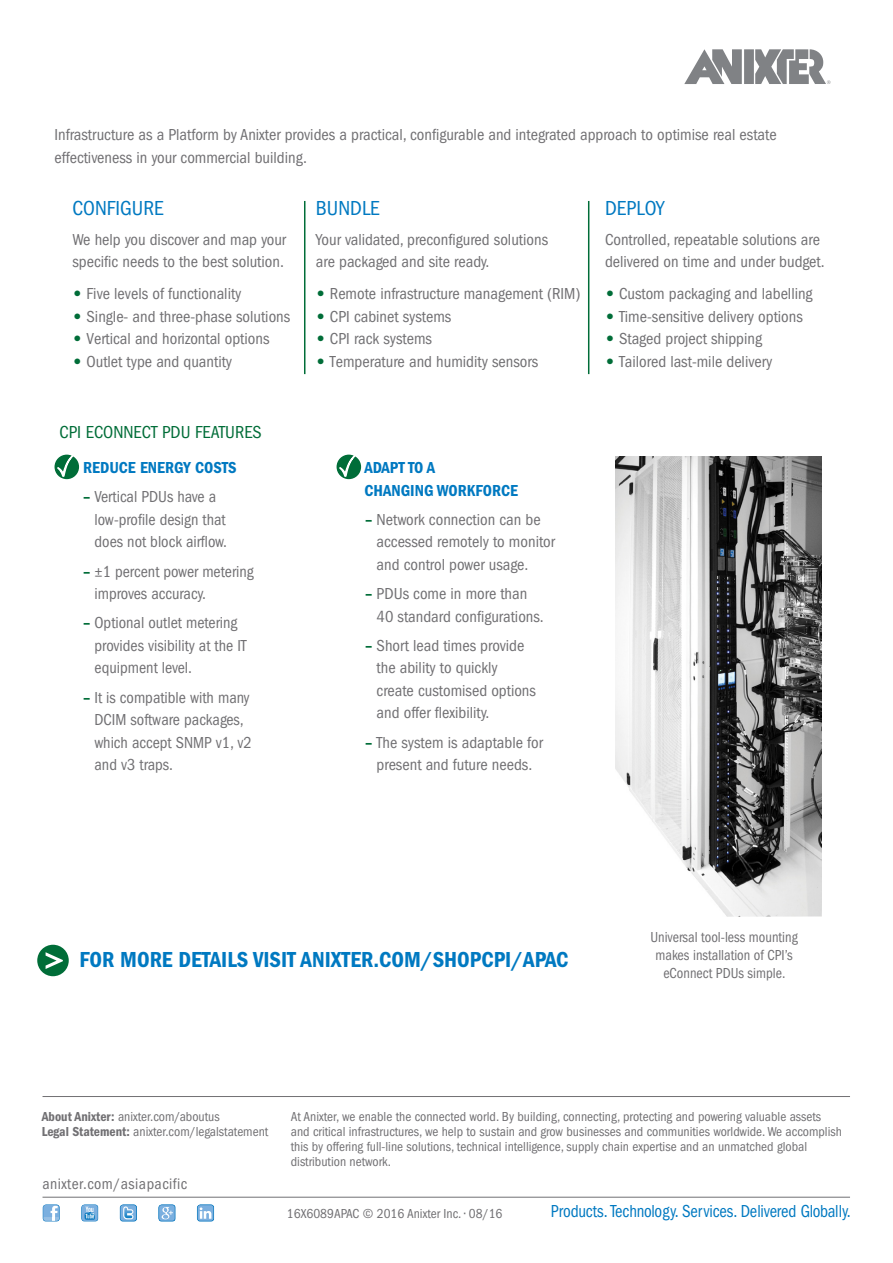
<style>
.page{position:relative;width:893px;height:1263px;background:#fff}
.page>*{position:absolute;margin:0;border:0;box-sizing:border-box;transform-origin:0 0}
.t1{font:22.5px "ITC Franklin Gothic Std Dm Cd";color:#0079c1}
.t2{font:condensed 21px "ITC Franklin Gothic Std";color:#0079c1}
.t3{font:condensed 18px "ITC Franklin Gothic Std";color:#0079c1;scale:.93 1}
.t4{font:condensed 18px "ITC Franklin Gothic Std";color:#006d38}
.t5{font:condensed 16.5px/22.5px "ITC Franklin Gothic Std";color:#717073}
.t6{font:16.5px/22.5px "ITC Franklin Gothic Std Dm Cd";color:#0079c1}
.t7{font:condensed 15.75px "ITC Franklin Gothic Std";letter-spacing:.03em;color:#717073}
.t8{font:condensed 15px/18px "ITC Franklin Gothic Std";color:#717073;text-align:center;scale:.95 1}
.t9{font:condensed 13.5px/15px "ITC Franklin Gothic Std";color:#717073}
.s1{font-family:"ITC Franklin Gothic Std Hvy";font-stretch:normal;color:#006d38}
.s2{font-family:"ITC Franklin Gothic Std Dm Cd";font-stretch:normal;color:#006d38}
.s3{font-family:"ITC Franklin Gothic Std Dm Cd";font-stretch:normal}
</style>
<div class="page">
<div style="left:55px;top:455px;width:23px;height:23px;background:#006d38;border-radius:50%"></div>
<div style="left:55px;top:455px;width:24px;height:24px;border:2px solid #006d38;border-radius:50%"></div>
<svg style="left:56px;top:454px;width:19px;height:24px"></svg>
<div style="left:337px;top:455px;width:23px;height:23px;background:#006d38;border-radius:50%"></div>
<div style="left:337px;top:455px;width:24px;height:24px;border:2px solid #006d38;border-radius:50%"></div>
<svg style="left:339px;top:454px;width:18px;height:24px"></svg>
<hr style="left:304px;top:201px;width:1px;height:173px;background:#006d38">
<hr style="left:588px;top:201px;width:1px;height:173px;background:#006d38">
<div style="left:37px;top:945px;width:32px;height:31px;background:#006d38;border-radius:50%"></div>
<svg style="left:46px;top:952px;width:17px;height:17px"></svg>
<img style="left:616px;top:457px;width:205px;height:459px">
<svg style="left:43px;top:1204px;width:17px;height:17px"></svg>
<svg style="left:120px;top:1204px;width:17px;height:17px"></svg>
<svg style="left:81px;top:1204px;width:17px;height:17px"></svg>
<svg style="left:158px;top:1204px;width:18px;height:17px"></svg>
<svg style="left:197px;top:1204px;width:17px;height:17px"></svg>
<hr style="left:43px;top:1197px;width:807px;height:1px;background:#717073">
<hr style="left:43px;top:1096px;width:807px;height:1px;background:#717073">
<div style="left:744px;top:49px;width:10px;height:35px;background:#808285"></div>
<svg style="left:684px;top:49px;width:58px;height:35px"></svg>
<svg style="left:755px;top:49px;width:75px;height:35px"></svg>
<p class="t5" style="left:55px;top:124px;width:724px">Infrastructure as a Platform by Anixter provides a practical, configurable and integrated approach to optimise real estate effectiveness in your commercial building.</p>
<p class="t2" style="left:73px;top:197px;width:93px">CONFIGURE</p>
<p class="t5" style="left:73px;top:228px;width:215px">We help you discover and map your specific needs to the best solution.</p>
<p class="t5" style="left:73px;top:283px;width:170px"><span class="s1">•</span> Five levels of functionality</p>
<p class="t5" style="left:73px;top:305px;width:219px"><span class="s1">•</span> Single- and three-phase solutions</p>
<p class="t5" style="left:73px;top:328px;width:198px"><span class="s1">•</span> Vertical and horizontal options</p>
<p class="t5" style="left:73px;top:350px;width:161px"><span class="s1">•</span> Outlet type and quantity</p>
<p class="t4" style="left:60px;top:422px;width:204px">CPI ECONNECT PDU FEATURES</p>
<p class="t6" style="left:83px;top:456px;width:155px">REDUCE ENERGY COSTS</p>
<p class="t5" style="left:95px;top:486px;width:134px;text-indent:-12px"><span class="s2">–</span> Vertical PDUs have a low-profile design that does not block airflow.</p>
<p class="t5" style="left:95px;top:560px;width:161px;text-indent:-12px"><span class="s2">–</span> ±1 percent power metering improves accuracy.</p>
<p class="t5" style="left:95px;top:612px;width:154px;text-indent:-12px"><span class="s2">–</span> Optional outlet metering provides visibility at the IT equipment level.</p>
<p class="t5" style="left:95px;top:686px;width:159px;text-indent:-12px"><span class="s2">–</span> It is compatible with many<br>DCIM software packages, which accept SNMP v1, v2 and v3 traps.</p>
<p class="t2" style="left:316px;top:197px;width:66px">BUNDLE</p>
<p class="t5" style="left:316px;top:228px;width:234px">Your validated, preconfigured solutions are packaged and site ready.</p>
<p class="t5" style="left:316px;top:283px;width:266px"><span class="s1">•</span> Remote infrastructure management (RIM)</p>
<p class="t5" style="left:316px;top:305px;width:137px"><span class="s1">•</span> CPI cabinet systems</p>
<p class="t5" style="left:316px;top:328px;width:118px"><span class="s1">•</span> CPI rack systems</p>
<p class="t5" style="left:316px;top:350px;width:224px"><span class="s1">•</span> Temperature and humidity sensors</p>
<p class="t6" style="left:364px;top:456px;width:155px">ADAPT TO A<br>CHANGING WORKFORCE</p>
<p class="t5" style="left:377px;top:508px;width:180px;text-indent:-12px"><span class="s2">–</span> Network connection can be accessed remotely to monitor and control power usage.</p>
<p class="t5" style="left:377px;top:583px;width:169px;text-indent:-12px"><span class="s2">–</span> PDUs come in more than<br>40 standard configurations.</p>
<p class="t5" style="left:377px;top:634px;width:161px;text-indent:-12px"><span class="s2">–</span> Short lead times provide the ability to quickly create customised options and offer flexibility.</p>
<p class="t5" style="left:365px;top:731px;width:179px;text-align:center"><span class="s2">–</span> The system is adaptable for present and future needs.</p>
<p class="t2" style="left:605px;top:197px;width:61px">DEPLOY</p>
<p class="t5" style="left:605px;top:228px;width:221px">Controlled, repeatable solutions are delivered on time and under budget.</p>
<p class="t5" style="left:605px;top:283px;width:209px"><span class="s1">•</span> Custom packaging and labelling</p>
<p class="t5" style="left:605px;top:305px;width:199px"><span class="s1">•</span> Time-sensitive delivery options</p>
<p class="t5" style="left:605px;top:328px;width:159px"><span class="s1">•</span> Staged project shipping</p>
<p class="t5" style="left:605px;top:350px;width:169px"><span class="s1">•</span> Tailored last-mile delivery</p>
<h1 class="t1" style="left:80px;top:947px;width:490px">FOR MORE DETAILS VISIT ANIXTER.COM/SHOPCPI/APAC</h1>
<p class="t8" style="left:650px;top:928px;width:157px">Universal tool-less mounting makes installation of CPI’s eConnect PDUs simple.</p>
<p class="t9" style="left:42px;top:1109px;width:228px"><span class="s3">About Anixter:</span> anixter.com/aboutus<br><span class="s3">Legal Statement:</span> anixter.com/legalstatement</p>
<p class="t9" style="left:291px;top:1109px;width:553px">At Anixter, we enable the connected world. By building, connecting, protecting and powering valuable assets and critical infrastructures, we help to sustain and grow businesses and communities worldwide. We accomplish this by offering full-line solutions, technical intelligence, supply chain expertise and an unmatched global distribution network.</p>
<p class="t7" style="left:42px;top:1175px;width:146px">anixter.com/asiapacific</p>
<p class="t9" style="left:287px;top:1206px;width:217px">16X6089APAC © 2016 Anixter Inc. • 08/16</p>
<p class="t3" style="left:551px;top:1201px;width:324px">Products. Technology. Services. Delivered Globally.</p>
</div>
